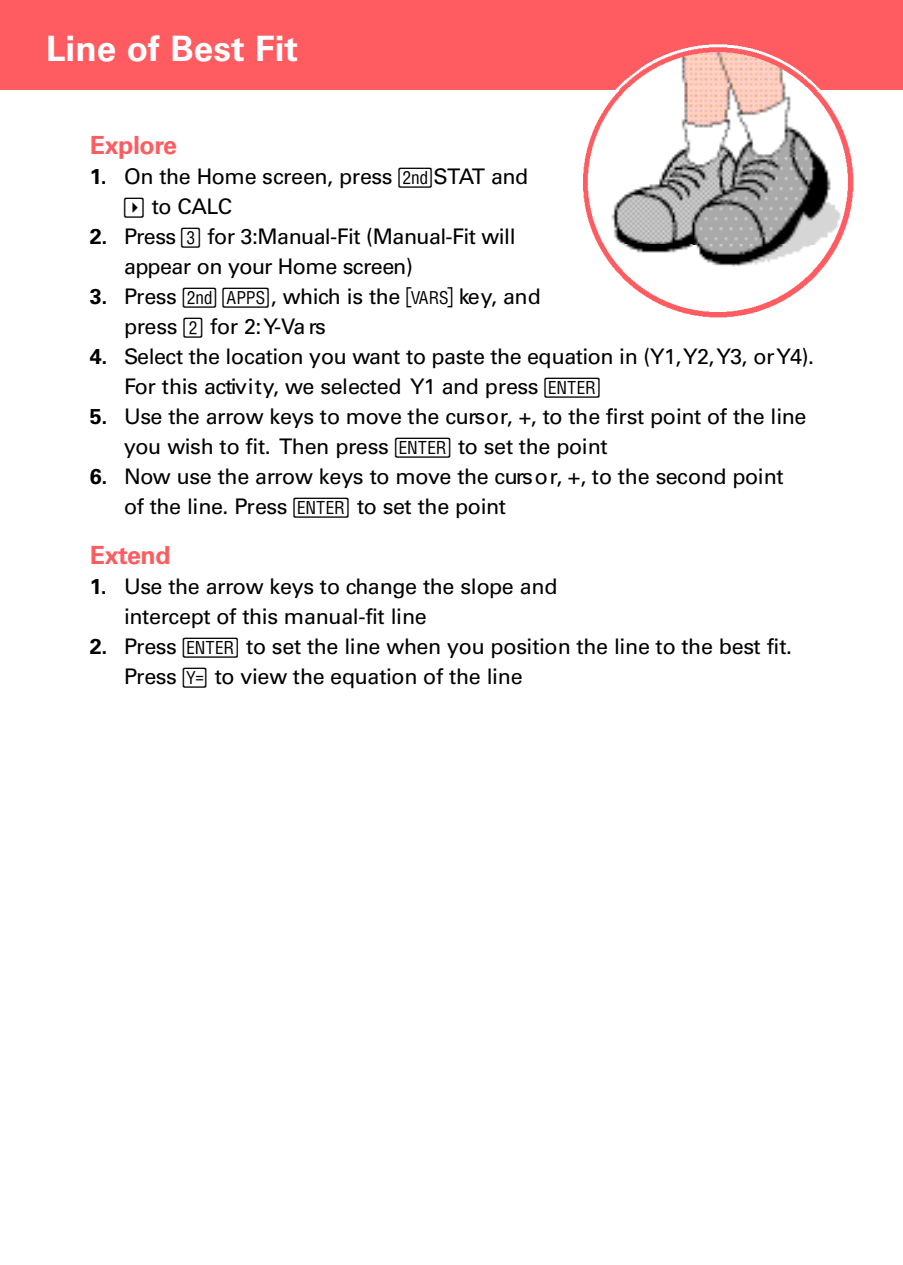
<style>
.page{position:relative;width:903px;height:1265px;background:#fff}
.page>*{position:absolute;margin:0;border:0;box-sizing:border-box;transform-origin:0 0}
.t1{font:700 35px "Univers";color:#fff}
.t2{font:700 25px "Univers";color:#ff5c61}
.t3{font:21.5px "Univers";letter-spacing:-.025em;color:#000}
.s1{font-weight:700}
.s2{font-family:"Ti 73 Keys"}
</style>
<div class="page">
<div style="left:0;top:0;width:902px;height:89px;background:#ff5c61"></div>
<svg style="left:582px;top:47px;width:270px;height:270px"></svg>
<h1 class="t1" style="left:46px;top:35px;width:253px">Line of Best Fit</h1>
<p class="t2" style="left:90px;top:136px;width:89px">E x p lo re</p>
<p class="t3" style="left:90px;top:168px;width:439px"><span class="s1">1.</span> On the Home screen, press <span class="s2">-</span>STAT and</p>
<p class="t3" style="left:124px;top:198px;width:109px"><span class="s2">"</span> to CALC</p>
<p class="t3" style="left:90px;top:228px;width:427px"><span class="s1">2 .</span> Press <span class="s2">[</span> for 3:Manual-Fit (Manual-Fit will</p>
<p class="t3" style="left:124px;top:258px;width:290px">appear on your Home screen)</p>
<p class="t3" style="left:90px;top:288px;width:452px"><span class="s1">3 .</span> Press <span class="s2">- 9</span>, which is the <span class="s2">}</span> ke y, and</p>
<p class="t3" style="left:124px;top:318px;width:203px">press <span class="s2">Z</span> for 2:Y-Va rs</p>
<p class="t3" style="left:90px;top:348px;width:725px"><span class="s1">4 .</span> Select the location you want to paste the equation in (Y1,Y2,Y3, orY4).</p>
<p class="t3" style="left:124px;top:378px;width:479px">For this activ ity, we selected Y1 and press <span class="s2">b</span></p>
<p class="t3" style="left:90px;top:408px;width:717px"><span class="s1">5 .</span> Use the arrow keys to move the curs o r, +, to the first point of the line</p>
<p class="t3" style="left:124px;top:438px;width:484px">you wish to fit. Then press <span class="s2">b</span> to set the point</p>
<p class="t3" style="left:90px;top:468px;width:694px"><span class="s1">6 .</span> Now use the arrow keys to move the curs o r, +, to the second point</p>
<p class="t3" style="left:124px;top:498px;width:383px">of the line. Press <span class="s2">b</span> to set the point</p>
<p class="t2" style="left:90px;top:546px;width:82px">E x te n d</p>
<p class="t3" style="left:90px;top:578px;width:469px"><span class="s1">1.</span> Use the arrow keys to change the slope and</p>
<p class="t3" style="left:124px;top:608px;width:304px">intercept of this manual-fit line</p>
<p class="t3" style="left:90px;top:638px;width:703px"><span class="s1">2 .</span> Press <span class="s2">b</span> to set the line when you position the line to the best fit.</p>
<p class="t3" style="left:124px;top:668px;width:400px">Press <span class="s2">&amp;</span> to view the equation of the line</p>
</div>
